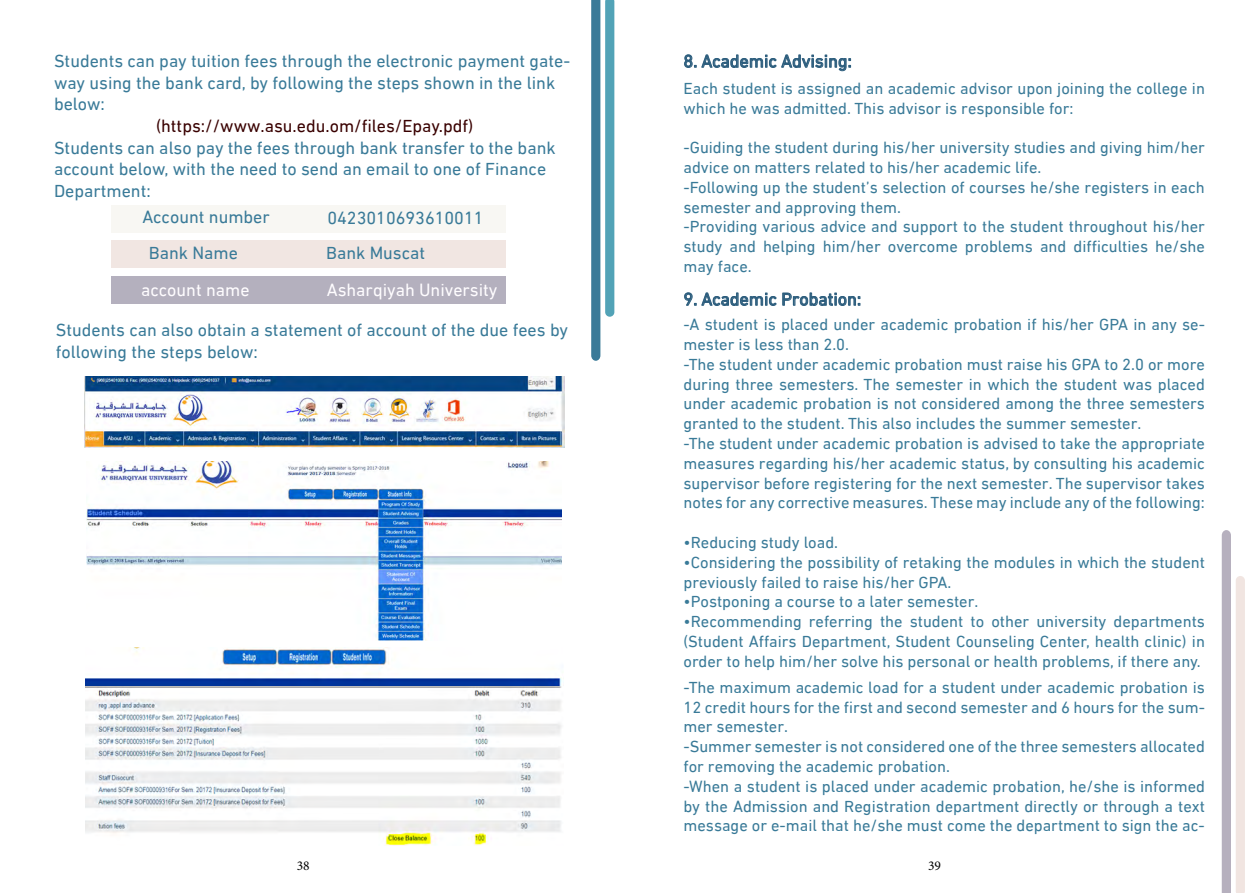
<style>
.page{position:relative;width:1259px;height:893px;background:#fff}
.page>*{position:absolute;margin:0;border:0;box-sizing:border-box;transform-origin:0 0}
.t1{font:18px/21.6px "DIN Next LTW23";color:#397a98}
.t2{font:18px "DIN Next LTW23";color:#390000}
.t3{font:18px "DIN Next LTW23";color:#2c5d7d}
.t4{font:18px "DIN Next LTW23";color:#fffdff}
.t5{font:16.5px/19.8px "DIN Next LTW23";color:#397a98}
.t6{font:13.5px "Minion Pro";color:#000}
</style>
<div class="page">
<svg style="left:1221px;top:530px;width:24px;height:363px"></svg>
<svg style="left:591px;top:0;width:23px;height:361px"></svg>
<div style="left:111px;top:276px;width:395px;height:27px;background:#b4b0be"></div>
<div style="left:111px;top:240px;width:395px;height:28px;background:#f1e6e2"></div>
<img style="left:84px;top:376px;width:480px;height:71px">
<div style="left:111px;top:205px;width:395px;height:27px;background:#f8f7f3"></div>
<img style="left:86px;top:462px;width:475px;height:179px">
<img style="left:86px;top:685px;width:476px;height:160px">
<img style="left:86px;top:647px;width:476px;height:38px">
<svg style="left:684px;top:54px;width:167px;height:18px"></svg>
<svg style="left:684px;top:292px;width:176px;height:14px"></svg>
<p class="t1" style="left:54px;top:50px;width:518px">Students can pay tuition fees through the electronic payment gate&shy;way using the bank card, by following the steps shown in the link below:</p>
<p class="t2" style="left:156px;top:115px;width:319px">(https://www.asu.edu.om/files/Epay.pdf)</p>
<p class="t1" style="left:54px;top:137px;width:503px">Students can also pay the fees through bank transfer to the bank account below, with the need to send an email to one of Finance<br>Department:</p>
<p class="t1" style="left:149px;top:198px;width:122px;line-height:36.8px;text-indent:-6px">Account number<br>Bank Name</p>
<p class="t4" style="left:141px;top:280px;width:110px">account name</p>
<p class="t1" style="left:326px;top:199px;width:159px;line-height:35.7px">0423010693610011<br>Bank Muscat</p>
<p class="t4" style="left:327px;top:279px;width:172px">Asharqiyah University</p>
<p class="t1" style="left:56px;top:319px;width:514px">Students can also obtain a statement of account of the due fees by following the steps below:</p>
<p class="t3" style="left:683px;top:51px;width:170px">8. Academic Advising:</p>
<p class="t5" style="left:683px;top:78px;width:523px">Each student is assigned an academic advisor upon joining the college in which he was admitted. This advisor is responsible for:</p>
<p class="t5" style="left:683px;top:138px;width:523px">-Guiding the student during his/her university studies and giving him/her advice on matters related to his/her academic life.<br>-Following up the student’s selection of courses he/she registers in each semester and approving them.<br>-Providing various advice and support to the student throughout his/her study and helping him/her overcome problems and difficulties he/she may face.</p>
<p class="t3" style="left:683px;top:289px;width:179px">9. Academic Probation:</p>
<p class="t5" style="left:683px;top:315px;width:523px">-A student is placed under academic probation if his/her GPA in any se&shy;mester is less than 2.0.<br>-The student under academic probation must raise his GPA to 2.0 or more during three semesters. The semester in which the student was placed under academic probation is not considered among the three semesters granted to the student. This also includes the summer semester.<br>-The student under academic probation is advised to take the appropriate measures regarding his/her academic status, by consulting his academic supervisor before registering for the next semester. The supervisor takes notes for any corrective measures. These may include any of the following:</p>
<p class="t5" style="left:683px;top:532px;width:156px">•Reducing study load.</p>
<p class="t5" style="left:683px;top:552px;width:523px">•Considering the possibility of retaking the modules in which the student previously failed to raise his/her GPA.</p>
<p class="t5" style="left:683px;top:592px;width:296px">•Postponing a course to a later semester.</p>
<p class="t5" style="left:683px;top:612px;width:523px;text-align:justify">•Recommending referring the student to other university departments (Student Affairs Department, Student Counseling Center, health clinic) in order to help him/her solve his personal or health problems, if there any.</p>
<p class="t5" style="left:683px;top:677px;width:523px">-The maximum academic load for a student under academic probation is 12 credit hours for the first and second semester and 6 hours for the sum&shy;mer semester.<br>-Summer semester is not considered one of the three semesters allocated for removing the academic probation.<br>-When a student is placed under academic probation, he/she is informed by the Admission and Registration department directly or through a text message or e-mail that he/she must come the department to sign the ac-</p>
<p class="t6" style="left:297px;top:857px;width:14px">38</p>
<p class="t6" style="left:928px;top:857px;width:14px">39</p>
</div>
